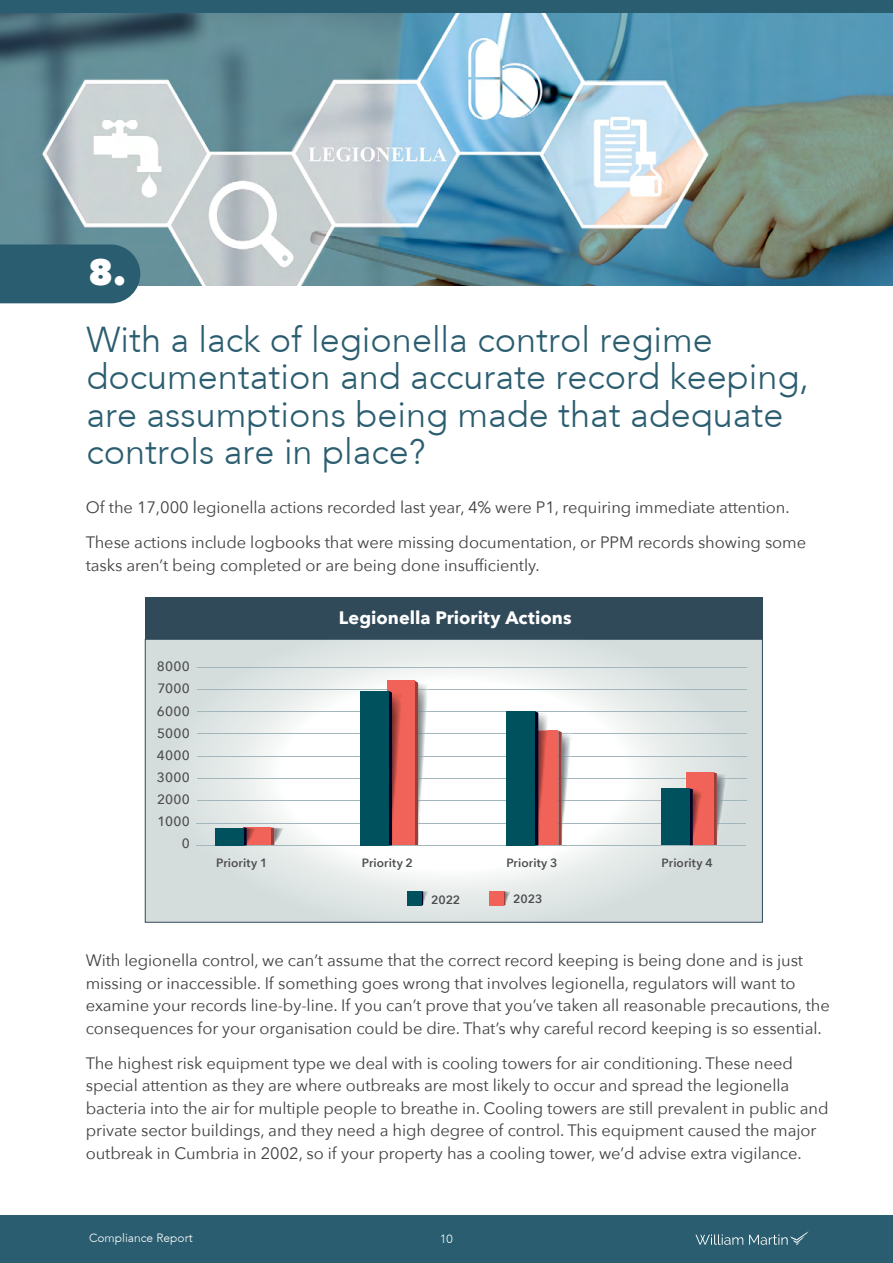
<style>
.page{position:relative;width:893px;height:1263px;background:#fff}
.page>*{position:absolute;margin:0;border:0;box-sizing:border-box;transform-origin:0 0}
.t1{font:300 36px/37.5px "Avenir";color:#2a5d6f}
.t2{font:800 36px "Avenir Next";color:#fff}
.t3{font:700 18px "Avenir Next";color:#fff}
.t4{font:16.5px/22.5px "Avenir Next";letter-spacing:-.005em;color:#414042}
.t5{font:500 13.5px/22.2px "Avenir Next";letter-spacing:.02em;color:#4d4d4f;text-align:right}
.t6{font:600 12px "Avenir Next";letter-spacing:.01em;color:#4d4d4f}
.t7{font:300 12px "Avenir";color:#fff}
</style>
<div class="page">
<img style="left:0;top:12px;width:893px;height:273px">
<div style="left:0;top:0;width:893px;height:12px;background:#2a5d6f"></div>
<svg style="left:147px;top:641px;width:614px;height:279px"></svg>
<hr style="left:197px;top:711px;width:550px;height:1px;background:#a2b6bb">
<hr style="left:197px;top:733px;width:550px;height:1px;background:#a2b6bb">
<hr style="left:197px;top:689px;width:550px;height:1px;background:#a2b6bb">
<hr style="left:197px;top:667px;width:550px;height:1px;background:#a2b6bb">
<hr style="left:197px;top:778px;width:550px;height:1px;background:#a2b6bb">
<hr style="left:197px;top:800px;width:550px;height:1px;background:#a2b6bb">
<hr style="left:197px;top:756px;width:550px;height:1px;background:#a2b6bb">
<hr style="left:196px;top:823px;width:550px;height:1px;background:#a2b6bb">
<hr style="left:196px;top:845px;width:550px;height:1px;background:#a2b6bb">
<img style="left:274px;top:828px;width:10px;height:17px">
<hr style="left:271px;top:827px;width:3px;height:18px;background:#9b3d38">
<div style="left:243px;top:827px;width:28px;height:18px;background:#f16358"></div>
<svg style="left:415px;top:680px;width:13px;height:165px"></svg>
<div style="left:387px;top:680px;width:28px;height:165px;background:#f16358"></div>
<svg style="left:558px;top:731px;width:14px;height:114px"></svg>
<div style="left:530px;top:731px;width:28px;height:114px;background:#f16358"></div>
<img style="left:726px;top:773px;width:1px;height:72px">
<svg style="left:713px;top:772px;width:13px;height:73px"></svg>
<div style="left:686px;top:772px;width:27px;height:73px;background:#f16358"></div>
<img style="left:247px;top:828px;width:8px;height:15px">
<svg style="left:243px;top:827px;width:4px;height:18px"></svg>
<div style="left:215px;top:827px;width:28px;height:18px;background:#00515e"></div>
<img style="left:393px;top:694px;width:9px;height:127px">
<svg style="left:388px;top:691px;width:5px;height:155px"></svg>
<div style="left:360px;top:691px;width:28px;height:154px;background:#00515e"></div>
<img style="left:539px;top:713px;width:9px;height:118px">
<svg style="left:535px;top:711px;width:4px;height:135px"></svg>
<div style="left:507px;top:711px;width:28px;height:134px;background:#00515e"></div>
<img style="left:694px;top:789px;width:8px;height:44px">
<svg style="left:689px;top:788px;width:5px;height:58px"></svg>
<div style="left:661px;top:788px;width:28px;height:57px;background:#00515e"></div>
<img style="left:423px;top:891px;width:5px;height:14px">
<svg style="left:421px;top:891px;width:2px;height:14px"></svg>
<div style="left:407px;top:891px;width:14px;height:14px;background:#00515e"></div>
<img style="left:505px;top:891px;width:5px;height:14px">
<svg style="left:504px;top:891px;width:1px;height:14px"></svg>
<div style="left:489px;top:891px;width:15px;height:14px;background:#f16358"></div>
<div style="left:145px;top:639px;width:618px;height:283px;border:1px solid #304a5a"></div>
<div style="left:145px;top:597px;width:618px;height:42px;background:#304a5a"></div>
<div style="left:0;top:244px;width:140px;height:59px;background:#2a5d6f"></div>
<div style="left:0;top:1215px;width:893px;height:48px;background:#2a5d6f"></div>
<svg style="left:695px;top:1234px;width:48px;height:11px"></svg>
<svg style="left:749px;top:1231px;width:60px;height:14px"></svg>
<h1 class="t2" style="left:88px;top:250px;width:40px">8.</h1>
<h1 class="t1" style="left:87px;top:321px;width:724px">With a lack of legionella control regime documentation and accurate record keeping, are assumptions being made that adequate controls are in place?</h1>
<p class="t4" style="left:86px;top:489px;width:722px;line-height:35.2px">Of the 17,000 legionella actions recorded last year, 4% were P1, requiring immediate attention.<br>These actions include logbooks that were missing documentation, or PPM records showing some</p>
<p class="t4" style="left:86px;top:553px;width:455px">tasks aren’t being completed or are being done insufficiently.</p>
<p class="t5" style="left:157px;top:655px;width:34px">8000<br>7000<br>6000<br>5000<br>4000<br>3000<br>2000<br>1000<br>0</p>
<p class="t6" style="left:216px;top:853px;width:53px">Priority 1</p>
<p class="t3" style="left:339px;top:602px;width:234px">Legionella Priority Actions</p>
<p class="t6" style="left:362px;top:853px;width:53px">Priority 2</p>
<p class="t6" style="left:506px;top:853px;width:53px">Priority 3</p>
<p class="t6" style="left:662px;top:853px;width:53px">Priority 4</p>
<p class="t6" style="left:431px;top:889px;width:30px">2022</p>
<p class="t6" style="left:513px;top:888px;width:31px">2023</p>
<p class="t4" style="left:86px;top:948px;width:746px">With legionella control, we can’t assume that the correct record keeping is being done and is just missing or inaccessible. If something goes wrong that involves legionella, regulators will want to examine your records line-by-line. If you can’t prove that you’ve taken all reasonable precautions, the consequences for your organisation could be dire. That’s why careful record keeping is so essential.</p>
<p class="t4" style="left:86px;top:1051px;width:744px">The highest risk equipment type we deal with is cooling towers for air conditioning. These need special attention as they are where outbreaks are most likely to occur and spread the legionella bacteria into the air for multiple people to breathe in. Cooling towers are still prevalent in public and private sector buildings, and they need a high degree of control. This equipment caused the major outbreak in Cumbria in 2002, so if your property has a cooling tower, we’d advise extra vigilance.</p>
<p class="t7" style="left:89px;top:1231px;width:105px">Compliance Report</p>
<p class="t7" style="left:440px;top:1231px;width:14px">10</p>
</div>
